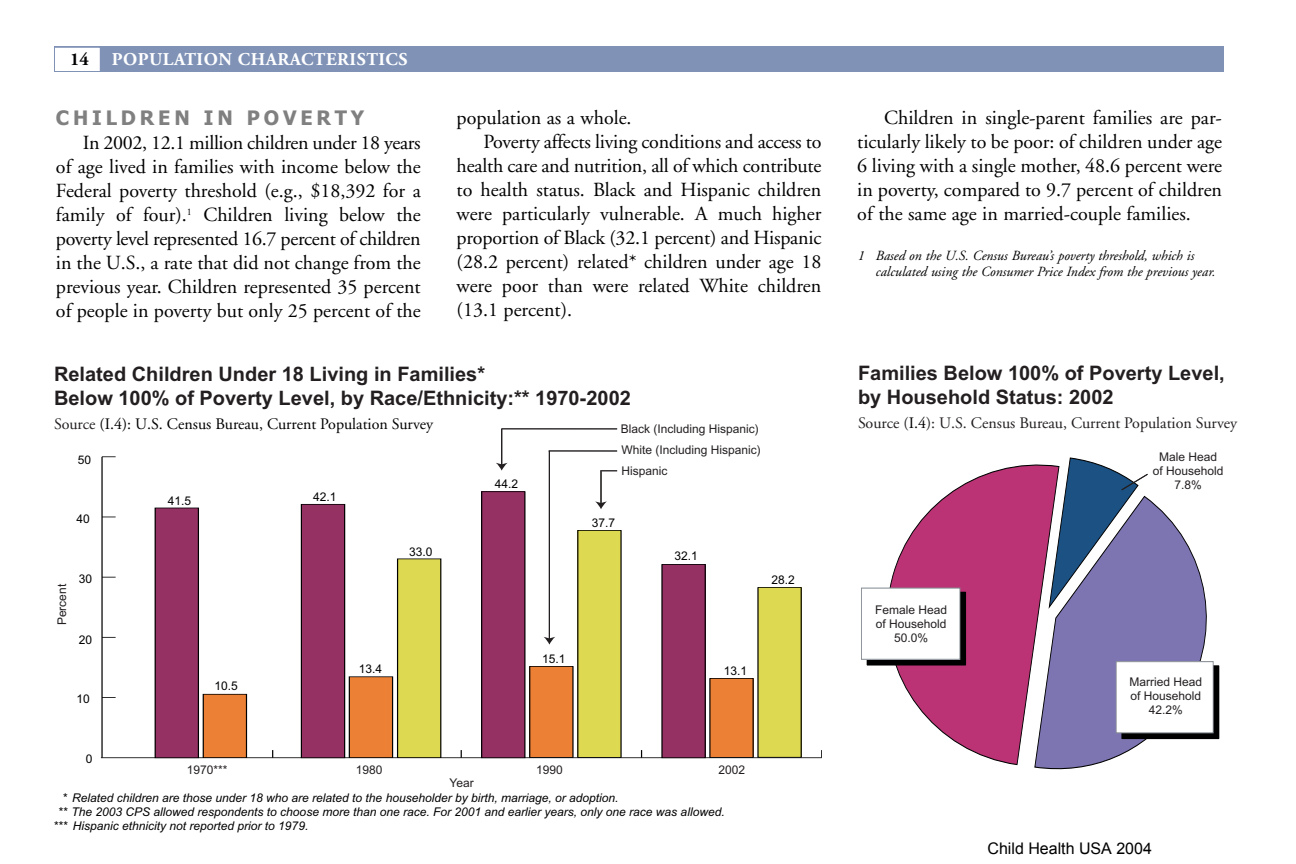
<style>
.page{position:relative;width:1296px;height:864px;background:#fff}
.page>*{position:absolute;margin:0;border:0;box-sizing:border-box;transform-origin:0 0}
.t1{font:24px "Arial";color:#000}
.t2{font:20px/24px "Adobe Garamond";color:#000;text-align:justify}
.t3{font:700 20px/24px "Arial";color:#231f20}
.t4{font:700 20px "Tahoma";letter-spacing:.19em;color:#808080}
.t5{font:700 18px "Adobe Garamond";letter-spacing:.025em;color:#fff}
.t6{font:700 18px "Adobe Garamond";color:#000}
.t7{font:16px "Adobe Garamond";color:#000}
.t8{font:16px "Adobe Garamond";color:#231f20}
.t9{font:16px "Arial";color:#000}
.t10{font:italic 14px/16px "Adobe Garamond";color:#000}
.t11{font:italic 12px "Arial";color:#000}
.t12{font:12px/14px "Arial";color:#231f20;text-align:center}
.t13{font:12px "Arial";color:#000}
.t14{font:11.8px "Arial";color:#000}
.s1{color:#231f20}
.s2{color:#000}
</style>
<div class="page">
<div style="left:54px;top:47px;width:1170px;height:25px;background:#8093b7"></div>
<div style="left:54px;top:47px;width:46px;height:25px;background:#fff"></div>
<div style="left:54px;top:47px;width:47px;height:25px;border:1px solid #8093b7"></div>
<hr style="left:101px;top:757px;width:721px;height:1px;background:#000">
<hr style="left:102px;top:457px;width:1px;height:301px;background:#000">
<svg style="left:102px;top:697px;width:14px;height:1px"></svg>
<svg style="left:102px;top:637px;width:14px;height:1px"></svg>
<svg style="left:102px;top:577px;width:14px;height:1px"></svg>
<svg style="left:102px;top:516px;width:14px;height:1px"></svg>
<svg style="left:102px;top:456px;width:14px;height:1px"></svg>
<div style="left:398px;top:559px;width:43px;height:198px;background:#ddd950"></div>
<div style="left:397px;top:559px;width:44px;height:199px;border:1px solid #000"></div>
<div style="left:578px;top:530px;width:43px;height:227px;background:#ddd950"></div>
<div style="left:758px;top:588px;width:43px;height:169px;background:#ddd950"></div>
<div style="left:203px;top:694px;width:43px;height:63px;background:#ec8136"></div>
<div style="left:203px;top:694px;width:44px;height:64px;border:1px solid #000"></div>
<div style="left:349px;top:677px;width:44px;height:80px;background:#ec8136"></div>
<div style="left:349px;top:677px;width:44px;height:81px;border:1px solid #000"></div>
<div style="left:530px;top:666px;width:43px;height:91px;background:#ec8136"></div>
<div style="left:529px;top:666px;width:44px;height:92px;border:1px solid #000"></div>
<div style="left:710px;top:679px;width:43px;height:78px;background:#ec8136"></div>
<div style="left:710px;top:678px;width:43px;height:80px;border:1px solid #000"></div>
<div style="left:155px;top:508px;width:43px;height:250px;background:#953263"></div>
<div style="left:155px;top:508px;width:44px;height:250px;border:1px solid #000"></div>
<div style="left:301px;top:504px;width:44px;height:254px;background:#953263"></div>
<div style="left:301px;top:504px;width:44px;height:254px;border:1px solid #000"></div>
<div style="left:482px;top:492px;width:43px;height:266px;background:#953263"></div>
<div style="left:481px;top:491px;width:44px;height:267px;border:1px solid #000"></div>
<div style="left:662px;top:565px;width:43px;height:193px;background:#953263"></div>
<hr style="left:501px;top:429px;width:1px;height:37px;background:#231f20">
<svg style="left:496px;top:463px;width:12px;height:8px"></svg>
<hr style="left:601px;top:471px;width:1px;height:34px;background:#231f20">
<svg style="left:595px;top:501px;width:12px;height:8px"></svg>
<svg style="left:600px;top:470px;width:17px;height:1px"></svg>
<hr style="left:549px;top:451px;width:1px;height:189px;background:#231f20">
<svg style="left:544px;top:637px;width:11px;height:8px"></svg>
<hr style="left:549px;top:451px;width:68px;height:1px;background:#231f20">
<hr style="left:501px;top:429px;width:116px;height:1px;background:#231f20">
<svg style="left:1055px;top:498px;width:165px;height:272px"></svg>
<svg style="left:1039px;top:464px;width:20px;height:301px"></svg>
<svg style="left:877px;top:464px;width:162px;height:304px"></svg>
<svg style="left:1049px;top:457px;width:99px;height:151px"></svg>
<div style="left:867px;top:592px;width:99px;height:73px;background:#000"></div>
<div style="left:861px;top:588px;width:99px;height:71px;background:#fff"></div>
<div style="left:861px;top:588px;width:99px;height:72px;border:1px solid #888f95"></div>
<div style="left:1122px;top:666px;width:97px;height:73px;background:linear-gradient(to right,#000,#000)"></div>
<div style="left:1122px;top:666px;width:97px;height:73px;border:1px solid #000"></div>
<div style="left:1116px;top:662px;width:97px;height:71px;background:#fff"></div>
<div style="left:1116px;top:661px;width:98px;height:72px;border:1px solid #888f95"></div>
<p class="t6" style="left:70px;top:53px;width:20px">14</p>
<p class="t5" style="left:112px;top:53px;width:297px">POPULATION CHARACTERISTICS</p>
<p class="t4" style="left:56px;top:107px;width:310px">CHILDREN IN POVERTY</p>
<p class="t2" style="left:56px;top:133px;width:366px;text-indent:27px">In 2002, 12.1 million children under 18 years of age lived in families with income below the Federal poverty threshold (e.g., $18,392 for a family of four).<sup>1</sup> Children living below the poverty level represented 16.7 percent of children in the U.S., a rate that did not change from the previous year. Children represented 35 percent of people in poverty but only 25 percent of the</p>
<p class="t2" style="left:457px;top:108px;width:176px">population as a whole.</p>
<p class="t2" style="left:484px;top:132px;width:339px">Poverty affects living conditions and access to</p>
<p class="t2" style="left:457px;top:156px;width:366px">health care and nutrition, all of which contribute</p>
<p class="t2" style="left:457px;top:180px;width:366px">to health status. Black and Hispanic children</p>
<p class="t2" style="left:457px;top:204px;width:366px">were particularly vulnerable. A much higher</p>
<p class="t2" style="left:457px;top:228px;width:366px">proportion of Black (32.1 percent) and Hispanic</p>
<p class="t2" style="left:457px;top:252px;width:366px">(28.2 percent) related* children under age 18</p>
<p class="t2" style="left:457px;top:276px;width:366px">were poor than were related White children</p>
<p class="t2" style="left:457px;top:300px;width:117px">(13.1 percent).</p>
<p class="t3" style="left:54px;top:362px;width:578px">Related Children Under 18 Living in Families*<br>Below 100% of Poverty Level, by Race/Ethnicity:** 1970-2002</p>
<p class="t7" style="left:54px;top:417px;width:381px"><span class="s1">Source</span> (I.4): U.S. Census Bureau, Current Population Survey</p>
<p class="t12" style="left:621px;top:422px;width:140px">Black (Including Hispanic)</p>
<p class="t14" style="left:78px;top:453px;width:15px">50</p>
<p class="t13" style="left:76px;top:512px;width:15px">40</p>
<p class="t12" style="left:55px;top:587px;width:5px;rotate:-90deg">t</p>
<p class="t12" style="left:55px;top:625px;width:10px;rotate:-90deg">P</p>
<p class="t13" style="left:79px;top:572px;width:15px">30</p>
<p class="t13" style="left:79px;top:633px;width:15px">20</p>
<p class="t13" style="left:76px;top:692px;width:15px">10</p>
<p class="t13" style="left:168px;top:494px;width:25px">41.5</p>
<p class="t13" style="left:215px;top:679px;width:25px">10.5</p>
<p class="t13" style="left:313px;top:489px;width:25px">42.1</p>
<p class="t13" style="left:409px;top:545px;width:25px">33.0</p>
<p class="t13" style="left:359px;top:662px;width:25px">13.4</p>
<p class="t13" style="left:495px;top:477px;width:25px">44.2</p>
<p class="t13" style="left:542px;top:652px;width:25px">15.1</p>
<p class="t12" style="left:622px;top:443px;width:141px">White (Including Hispanic)</p>
<p class="t12" style="left:621px;top:464px;width:48px">Hispanic</p>
<p class="t13" style="left:592px;top:516px;width:25px">37.7</p>
<p class="t13" style="left:675px;top:549px;width:25px">32.1</p>
<p class="t13" style="left:771px;top:573px;width:25px">28.2</p>
<p class="t13" style="left:724px;top:664px;width:25px">13.1</p>
<p class="t12" style="left:187px;top:763px;width:42px">1970***</p>
<p class="t12" style="left:363px;top:763px;width:22px">980</p>
<p class="t12" style="left:543px;top:763px;width:22px">990</p>
<p class="t12" style="left:718px;top:763px;width:28px">2002</p>
<p class="t12" style="left:450px;top:776px;width:26px">Year</p>
<p class="t11" style="left:72px;top:790px;width:548px">Related children are those under 18 who are related to the householder by birth, marriage, or adoption.</p>
<p class="t11" style="left:59px;top:804px;width:667px">** The 2003 CPS allowed respondents to choose more than one race. For 2001 and earlier years, only one race was allowed.</p>
<p class="t11" style="left:54px;top:818px;width:256px">*** Hispanic ethnicity not reported prior to 1979.</p>
<p class="t2" style="left:857px;top:108px;width:366px;text-indent:27px">Children in single-parent families are par&shy;ticularly likely to be poor: of children under age 6 living with a single mother, 48.6 percent were in poverty, compared to 9.7 percent of children of the same age in married-couple families.</p>
<p class="t10" style="left:875px;top:249px;width:341px;text-indent:-18px">1 Based on the U.S. Census Bureau’s poverty threshold, which is calculated using the Consumer Price Index from the previous year.</p>
<p class="t3" style="left:858px;top:361px;width:368px">Families Below 100% of Poverty Level, by Household Status: 2002</p>
<p class="t8" style="left:858px;top:417px;width:381px">Source (<span class="s2">I.4</span>): U.S. Census Bureau, Current Population Survey</p>
<p class="t12" style="left:1153px;top:450px;width:72px">Male Head of Household<br>7.8%</p>
<p class="t12" style="left:875px;top:602px;width:74px">Female Head of Household<br>50.0%</p>
<p class="t12" style="left:1129px;top:674px;width:74px">Married Head of Household<br>42.2%</p>
<p class="t1" style="left:982px;top:837px;width:251px">Chart bar outlines: .5 pt</p>
<p class="t9" style="left:987px;top:838px;width:166px">Child Health USA 2004</p>
</div>
